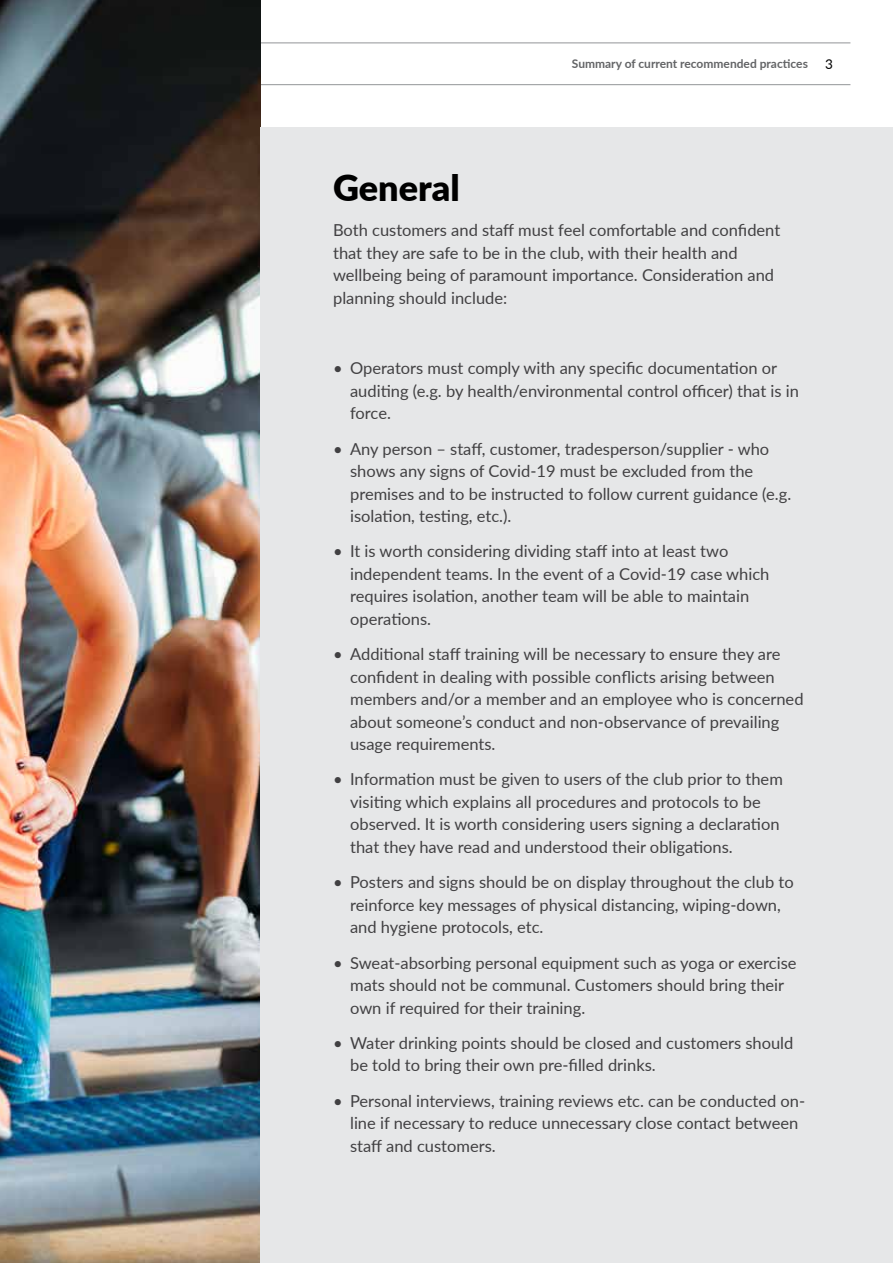
<style>
.page{position:relative;width:893px;height:1263px;background:#fff}
.page>*{position:absolute;margin:0;border:0;box-sizing:border-box;transform-origin:0 0}
.t1{font:900 36px "Lato";color:#000}
.t2{font:16.5px/22.5px "Lato";color:#414042}
.t3{font:13.5px "Lato";color:#000}
.t4{font:700 12px "Lato";color:#636466}
</style>
<div class="page">
<hr style="left:0;top:43px;width:850px;height:1px;background:#939598">
<hr style="left:0;top:84px;width:850px;height:1px;background:#939598">
<img style="left:0;top:0;width:260px;height:1263px">
<div style="left:260px;top:128px;width:633px;height:1135px;background:#e6e7e8"></div>
<p class="t4" style="left:572px;top:55px;width:238px">Summary of current recommended practices</p>
<p class="t3" style="left:825px;top:55px;width:9px">3</p>
<h1 class="t1" style="left:333px;top:161px;width:128px">General</h1>
<p class="t2" style="left:333px;top:218px;width:449px">Both customers and staff must feel comfortable and confident that they are safe to be in the club, with their health and wellbeing being of paramount importance. Consideration and planning should include:</p>
<p class="t2" style="left:350px;top:356px;width:450px;text-indent:-17px">• Operators must comply with any specific documentation or auditing (e.g. by health/environmental control officer) that is in force.</p>
<p class="t2" style="left:350px;top:437px;width:443px;text-indent:-17px">• Any person – staff, customer, tradesperson/supplier - who shows any signs of Covid-19 must be excluded from the premises and to be instructed to follow current guidance (e.g. isolation, testing, etc.).</p>
<p class="t2" style="left:350px;top:539px;width:421px;text-indent:-17px">• It is worth considering dividing staff into at least two independent teams. In the event of a Covid-19 case which requires isolation, another team will be able to maintain operations.</p>
<p class="t2" style="left:350px;top:642px;width:455px;text-indent:-17px">• Additional staff training will be necessary to ensure they are confident in dealing with possible conflicts arising between members and/or a member and an employee who is concerned about someone’s conduct and non-observance of prevailing usage requirements.</p>
<p class="t2" style="left:350px;top:767px;width:434px;text-indent:-17px">• Information must be given to users of the club prior to them visiting which explains all procedures and protocols to be observed. It is worth considering users signing a declaration that they have read and understood their obligations.</p>
<p class="t2" style="left:350px;top:870px;width:445px;text-indent:-17px">• Posters and signs should be on display throughout the club to reinforce key messages of physical distancing, wiping-down, and hygiene protocols, etc.</p>
<p class="t2" style="left:350px;top:950px;width:448px;text-indent:-17px">• Sweat-absorbing personal equipment such as yoga or exercise mats should not be communal. Customers should bring their own if required for their training.</p>
<p class="t2" style="left:350px;top:1031px;width:445px;text-indent:-17px">• Water drinking points should be closed and customers should be told to bring their own pre-filled drinks.</p>
<p class="t2" style="left:350px;top:1088px;width:457px;text-indent:-17px">• Personal interviews, training reviews etc. can be conducted on&shy;line if necessary to reduce unnecessary close contact between staff and customers.</p>
</div>
